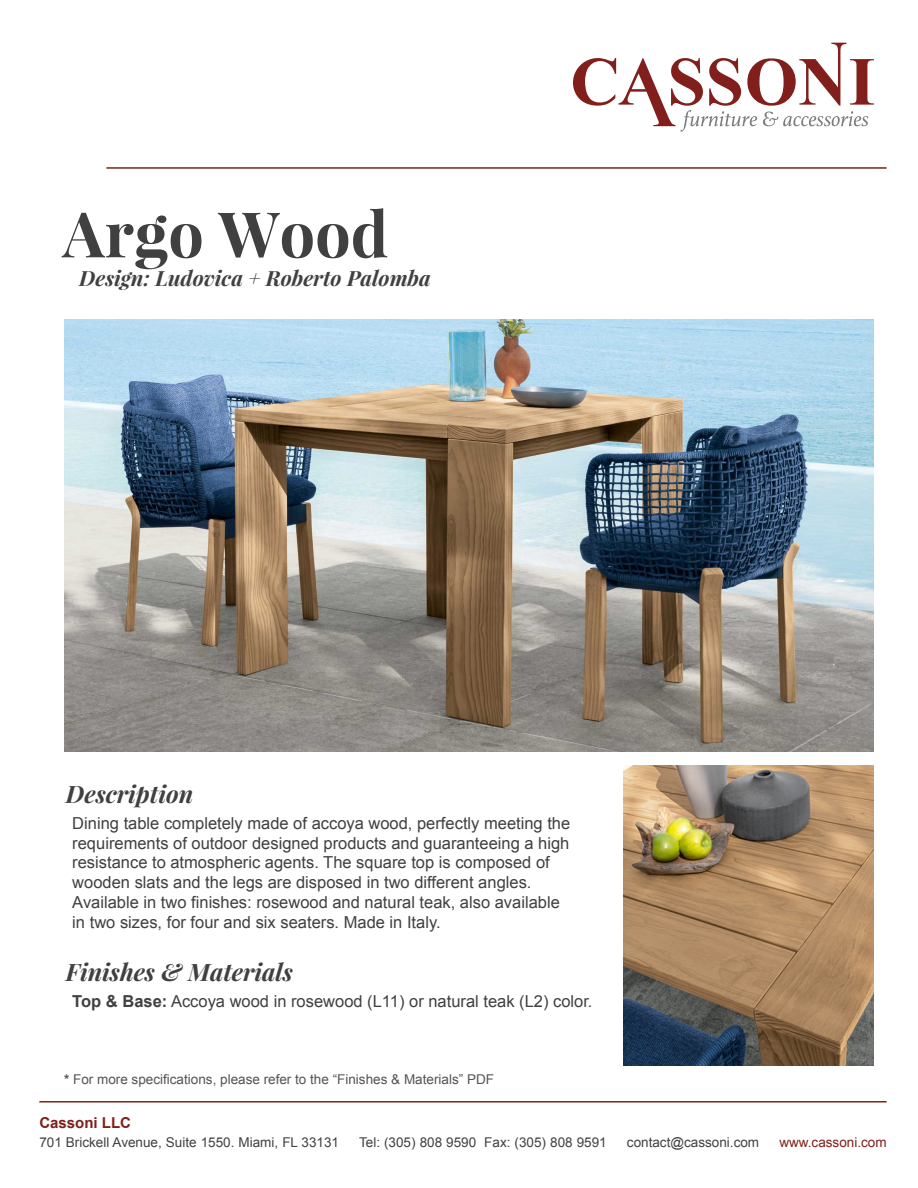
<style>
.page{position:relative;width:918px;height:1188px;background:#fff}
.page>*{position:absolute;margin:0;border:0;box-sizing:border-box;transform-origin:0 0}
.t1{font:700 63px "Playfair Display";color:#404041}
.t2{font:italic 700 24px "Playfair Display";color:#404041}
.t3{font:italic 700 21px "Playfair Display";color:#404041}
.t4{font:16.5px/19.8px "Arial";color:#404041}
.t5{font:700 15px "Arial";color:#801f1b}
.t6{font:13.5px "Arial";color:#414042}
.t7{font:13.5px "Arial";color:#545454}
.t8{font:13.5px "Arial";color:#801f1b}
.s1{font-weight:700}
</style>
<div class="page">
<img style="left:624px;top:766px;width:250px;height:300px">
<svg style="left:573px;top:43px;width:301px;height:89px"></svg>
<hr style="left:106px;top:167px;width:781px;height:2px;background:#801f1b">
<hr style="left:39px;top:1101px;width:848px;height:2px;background:#801f1b">
<img style="left:65px;top:319px;width:809px;height:433px">
<h1 class="t1" style="left:63px;top:194px;width:327px">Argo Wood</h1>
<p class="t3" style="left:79px;top:264px;width:353px">Design: Ludovica + Roberto Palomba</p>
<h2 class="t2" style="left:66px;top:778px;width:129px">Description</h2>
<p class="t4" style="left:72px;top:813px;width:499px">Dining table completely made of accoya wood, perfectly meeting the requirements of outdoor designed products and guaranteeing a high resistance to atmospheric agents. The square top is composed of wooden slats and the legs are disposed in two different angles.<br>Available in two finishes: rosewood and natural teak, also available in two sizes, for four and six seaters. Made in Italy.</p>
<h2 class="t2" style="left:66px;top:956px;width:228px">Finishes &amp; Materials</h2>
<p class="t4" style="left:72px;top:991px;width:522px"><span class="s1">Top &amp; Base:</span> Accoya wood in rosewood (L11) or natural teak (L2) color.</p>
<p class="t7" style="left:64px;top:1070px;width:431px"><span class="s1">*</span> For more specifications, please refer to the “Finishes &amp; Materials” PDF</p>
<p class="t5" style="left:39px;top:1113px;width:93px">Cassoni LLC</p>
<p class="t6" style="left:39px;top:1134px;width:301px">701 Brickell Avenue, Suite 1550. Miami, FL 33131</p>
<p class="t6" style="left:359px;top:1134px;width:249px">Tel: (305) 808 9590 Fax: (305) 808 9591</p>
<p class="t6" style="left:627px;top:1134px;width:134px">contact@cassoni.com</p>
<p class="t8" style="left:779px;top:1134px;width:109px">www.cassoni.com</p>
</div>
